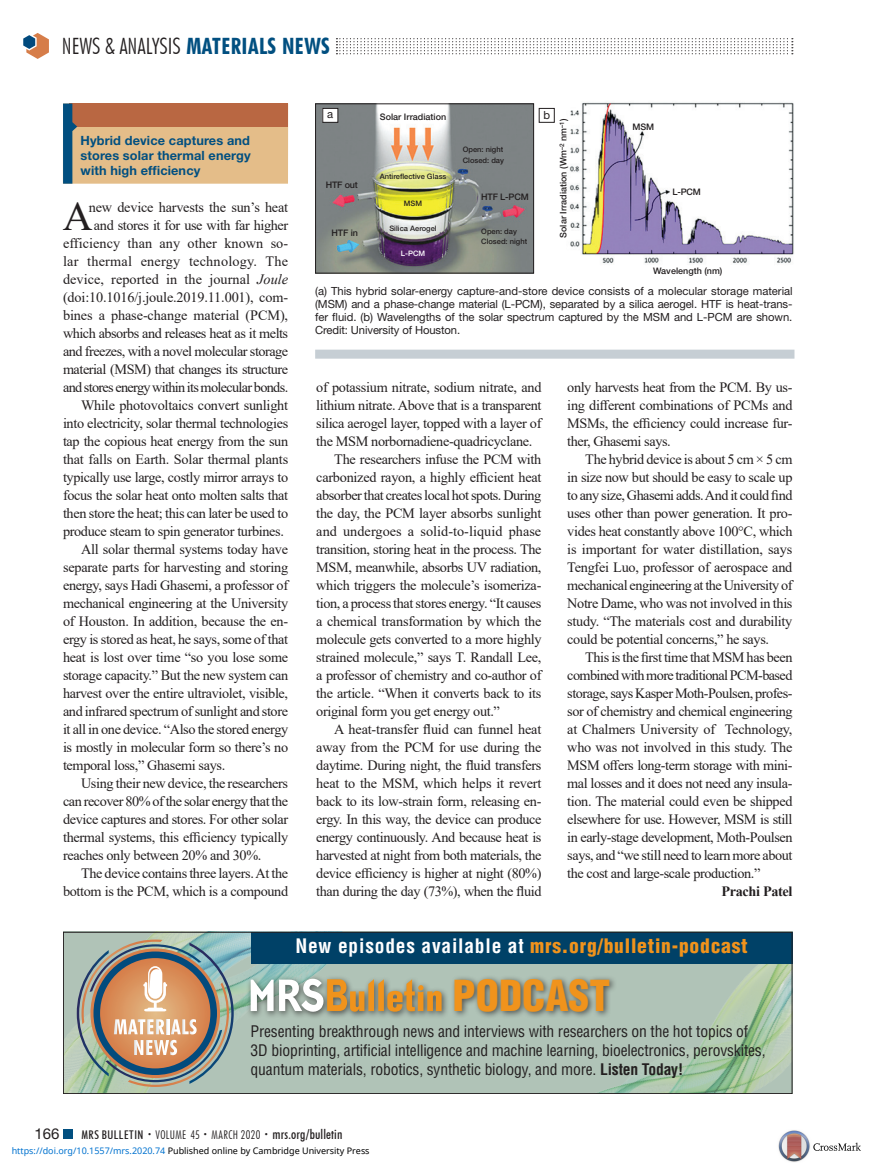
<style>
.page{position:relative;width:878px;height:1175px;background:#fff}
.page>*{position:absolute;margin:0;border:0;box-sizing:border-box;transform-origin:0 0}
.t1{font:900 condensed 41.7px "Helvetica LT Std";color:#f0931c}
.Drop_Cap{font:41.4px "Times New Roman";color:#231f20}
.t2{font:300 condensed 22.5px "Futura BT";color:#231f20}
.t3{font:900 condensed 19.5px "Helvetica LT Std";letter-spacing:.04em;color:#f0931c}
.t4{font:condensed 15.6px/18.8px "Helvetica LT Std";letter-spacing:-.01em;color:#231f20}
.t5{font:15px "Helvetica Neue LT Std";color:#231f20}
.Body_Text_9_5_x_12_F{font:14.25px/18px "Times New Roman";letter-spacing:-.025em;color:#231f20;text-align:justify}
.Drop_Cap-2{font:14.25px/18px "Times New Roman";letter-spacing:-.025em;color:#231f20;text-align:right}
.Body_Text_9_5_x_12_F-2{font:700 14.25px "Times New Roman";letter-spacing:-.025em;color:#231f20}
.t6{font:700 12.75px/15px "Helvetica Neue LT Std";letter-spacing:.01em;color:#014f80;text-align:justify}
.t7{font:300 condensed 12px "Futura BT";letter-spacing:.03em;color:#231f20}
.Body_Text_9_5_x_12_F-3{font:11.25px/12.8px "Helvetica Neue LT Std";letter-spacing:-.01em;color:#231f20;text-align:justify}
.t8{font:500 9px "Helvetica Neue LT Std";color:#231f20}
.t9{font:9px "Noto Sans";color:#000}
.t10{font:500 7.5px "Helvetica Neue LT Std";color:#231f20}
.t11{font:500 7.5px "Helvetica Neue LT Std";color:#fff}
.s1{font-weight:700;color:#014f80}
.s2{font-style:italic}
.s3{font-weight:700;color:#fff}
.s4{font-weight:700}
.s5{font-weight:500}
.s6{font-size:7.5px}
.s7{font-weight:500;font-size:13.5px}
.s8{color:#0172cf}
</style>
<div class="page">
<svg style="left:336px;top:38px;width:456px;height:16px"></svg>
<svg style="left:23px;top:33px;width:26px;height:26px"></svg>
<div style="left:64px;top:1130px;width:9px;height:8px;background:#014f80"></div>
<div style="left:315px;top:350px;width:479px;height:8px;background:#c6ced4"></div>
<div style="left:63px;top:104px;width:225px;height:80px;background:#e4bd89"></div>
<div style="left:69px;top:104px;width:219px;height:23px;background:#b96742"></div>
<svg style="left:63px;top:104px;width:14px;height:80px"></svg>
<img style="left:566px;top:102px;width:228px;height:162px">
<img style="left:317px;top:105px;width:215px;height:166px">
<div style="left:315px;top:103px;width:219px;height:170px;border:1px solid #231f20"></div>
<div style="left:538px;top:108px;width:16px;height:15px;border:1px solid #231f20"></div>
<div style="left:63px;top:932px;width:729px;height:162px;background:#b0c3b7"></div>
<img style="left:65px;top:934px;width:306px;height:158px">
<img style="left:524px;top:963px;width:266px;height:129px">
<div style="left:247px;top:974px;width:370px;height:45px;background:#231f20;opacity:.67"></div>
<svg style="left:251px;top:979px;width:22px;height:32px"></svg>
<svg style="left:279px;top:978px;width:162px;height:33px"></svg>
<svg style="left:77px;top:939px;width:157px;height:148px"></svg>
<div style="left:250px;top:932px;width:542px;height:31px;background:#004167"></div>
<div style="left:63px;top:932px;width:729px;height:162px;border:1px solid #231f20"></div>
<div style="left:323px;top:108px;width:15px;height:14px;background:#fff"></div>
<div style="left:322px;top:108px;width:16px;height:15px;border:1px solid #231f20"></div>
<img style="left:778px;top:1130px;width:83px;height:32px">
<h3 class="t2" style="left:62px;top:32px;width:269px">NEWS &amp; ANALYSIS <span class="s1">MATERIALS NEWS</span></h3>
<p class="t6" style="left:80px;top:132px;width:172px">Hybrid device captures and stores solar thermal energy with high efficiency</p>
<p class="Drop_Cap" style="left:63px;top:186px;width:31px">A</p>
<p class="Drop_Cap-2" style="left:63px;top:197px;width:227px">new device harvests the sun’s heat<br>and stores it for use with far higher efficiency than any other known so&shy;lar thermal energy technology. The device, reported in the journal <span class="s2">Joule </span>(doi:10.1016/j.joule.2019.11.001), com&shy;bines a phase-change material (PCM), which absorbs and releases heat as it melts and freezes, with a novel molecular storage material (MSM) that changes its structure and stores energy within its molecular bonds.</p>
<p class="Body_Text_9_5_x_12_F" style="left:63px;top:395px;width:227px;text-indent:18px">While photovoltaics convert sunlight into electricity, solar thermal technologies tap the copious heat energy from the sun that falls on Earth. Solar thermal plants typically use large, costly mirror arrays to focus the solar heat onto molten salts that then store the heat; this can later be used to produce steam to spin generator turbines.</p>
<p class="Body_Text_9_5_x_12_F" style="left:63px;top:539px;width:227px;text-indent:18px">All solar thermal systems today have separate parts for harvesting and storing energy, says Hadi Ghasemi, a professor of mechanical engineering at the University of Houston. In addition, because the en&shy;ergy is stored as heat, he says, some of that heat is lost over time “so you lose some storage capacity.” But the new system can harvest over the entire ultraviolet, visible, and infrared spectrum of sunlight and store it all in one device. “Also the stored energy is mostly in molecular form so there’s no temporal loss,” Ghasemi says.</p>
<p class="Body_Text_9_5_x_12_F" style="left:63px;top:773px;width:227px;text-indent:18px">Using their new device, the researchers can recover 80% of the solar energy that the device captures and stores. For other solar thermal systems, this efficiency typically reaches only between 20% and 30%.</p>
<p class="Body_Text_9_5_x_12_F" style="left:63px;top:863px;width:227px;text-align:right">The device contains three layers. At the bottom is the PCM, which is a compound</p>
<p class="Body_Text_9_5_x_12_F-3" style="left:327px;top:108px;width:8px">a</p>
<p class="t8" style="left:326px;top:179px;width:34px">HTF out</p>
<p class="t8" style="left:331px;top:228px;width:28px">HTF in</p>
<p class="t8" style="left:380px;top:112px;width:68px">Solar Irradiation</p>
<p class="t10" style="left:379px;top:172px;width:68px">Antireflective Glass</p>
<p class="t10" style="left:404px;top:199px;width:20px">MSM</p>
<p class="t10" style="left:389px;top:224px;width:49px">Silica Aerogel</p>
<p class="t11" style="left:401px;top:249px;width:26px">L-PCM</p>
<p class="t10" style="left:463px;top:145px;width:42px">Open: night</p>
<p class="t10" style="left:463px;top:155px;width:43px">Closed: day</p>
<p class="t8" style="left:481px;top:191px;width:49px">HTF L-PCM</p>
<p class="t10" style="left:481px;top:227px;width:37px">Open: day</p>
<p class="t10" style="left:481px;top:237px;width:47px">Closed: night</p>
<p class="Body_Text_9_5_x_12_F-3" style="left:543px;top:109px;width:8px">b</p>
<p class="t8" style="left:558px;top:238px;width:120px;rotate:-90deg">Solar Irradiation (Wm<sup>–2</sup> nm<sup>–1</sup>)</p>
<p class="t8" style="left:632px;top:121px;width:23px">MSM</p>
<p class="t8" style="left:672px;top:186px;width:30px">L-PCM</p>
<p class="t8" style="left:653px;top:265px;width:71px">Wavelength (nm)</p>
<p class="Body_Text_9_5_x_12_F-3" style="left:315px;top:285px;width:479px">(a) This hybrid solar-energy capture-and-store device consists of a molecular storage material (MSM) and a phase-change material (L-PCM), separated by a silica aerogel. HTF is heat-trans&shy;fer fluid. (b) Wavelengths of the solar spectrum captured by the MSM and L-PCM are shown.<br>Credit: University of Houston.</p>
<p class="Body_Text_9_5_x_12_F" style="left:316px;top:377px;width:227px">of potassium nitrate, sodium nitrate, and lithium nitrate. Above that is a transparent silica aerogel layer, topped with a layer of the MSM norbornadiene-quadricyclane.</p>
<p class="Body_Text_9_5_x_12_F" style="left:316px;top:449px;width:227px;text-indent:18px">The researchers infuse the PCM with carbonized rayon, a highly efficient heat absorber that creates local hot spots. During the day, the PCM layer absorbs sunlight and undergoes a solid-to-liquid phase transition, storing heat in the process. The MSM, meanwhile, absorbs UV radiation, which triggers the molecule’s isomeriza&shy;tion, a process that stores energy. “It causes a chemical transformation by which the molecule gets converted to a more highly strained molecule,” says T. Randall Lee, a professor of chemistry and co-author of the article. “When it converts back to its original form you get energy out.”</p>
<p class="Body_Text_9_5_x_12_F" style="left:316px;top:719px;width:227px;text-indent:18px">A heat-transfer fluid can funnel heat away from the PCM for use during the daytime. During night, the fluid transfers heat to the MSM, which helps it revert back to its low-strain form, releasing en&shy;ergy. In this way, the device can produce energy continuously. And because heat is harvested at night from both materials, the device efficiency is higher at night (80%) than during the day (73%), when the fluid</p>
<p class="Body_Text_9_5_x_12_F" style="left:567px;top:377px;width:227px">only harvests heat from the PCM. By us&shy;ing different combinations of PCMs and MSMs, the efficiency could increase fur&shy;ther, Ghasemi says.</p>
<p class="Body_Text_9_5_x_12_F" style="left:567px;top:449px;width:227px;text-indent:18px">The hybrid device is about 5 cm × 5 cm in size now but should be easy to scale up to any size, Ghasemi adds. And it could find uses other than power generation. It pro&shy;vides heat constantly above 100°C, which is important for water distillation, says Tengfei Luo, professor of aerospace and mechanical engineering at the University of Notre Dame, who was not involved in this study. “The materials cost and durability could be potential concerns,” he says.</p>
<p class="Body_Text_9_5_x_12_F" style="left:567px;top:647px;width:227px;text-indent:18px">This is the first time that MSM has been combined with more traditional PCM-based storage, says Kasper Moth-Poulsen, profes&shy;sor of chemistry and chemical engineering at Chalmers University of Technology, who was not involved in this study. The MSM offers long-term storage with mini&shy;mal losses and it does not need any insula&shy;tion. The material could even be shipped elsewhere for use. However, MSM is still in early-stage development, Moth-Poulsen says, and “we still need to learn more about the cost and large-scale production.”</p>
<p class="Body_Text_9_5_x_12_F-2" style="left:721px;top:880px;width:72px">Prachi Patel</p>
<p class="t3" style="left:295px;top:933px;width:454px"><span class="s3">New episodes available at</span> mrs.org/bulletin-podcast</p>
<p class="t1" style="left:452px;top:969px;width:159px">PODCAST</p>
<p class="t4" style="left:250px;top:1022px;width:516px">Presenting breakthrough news and interviews with researchers on the hot topics of<br>3D bioprinting, artificial intelligence and machine learning, bioelectronics, perovskites, quantum materials, robotics, synthetic biology, and more. <span class="s4">Listen Today!</span></p>
<p class="t5" style="left:34px;top:1124px;width:27px">166</p>
<p class="t7" style="left:81px;top:1127px;width:262px"><span class="s5">MRS BULLETIN</span> <span class="s6">•</span> VOLUME 45 <span class="s6">•</span> MARCH 2020 <span class="s6">•</span> <span class="s7">mrs.org/bulletin</span></p>
<p class="t9" style="left:12px;top:1143px;width:359px"><span class="s8">https://doi.org/10.1557/mrs.2020.74</span> Published online by Cambridge University Press</p>
</div>
